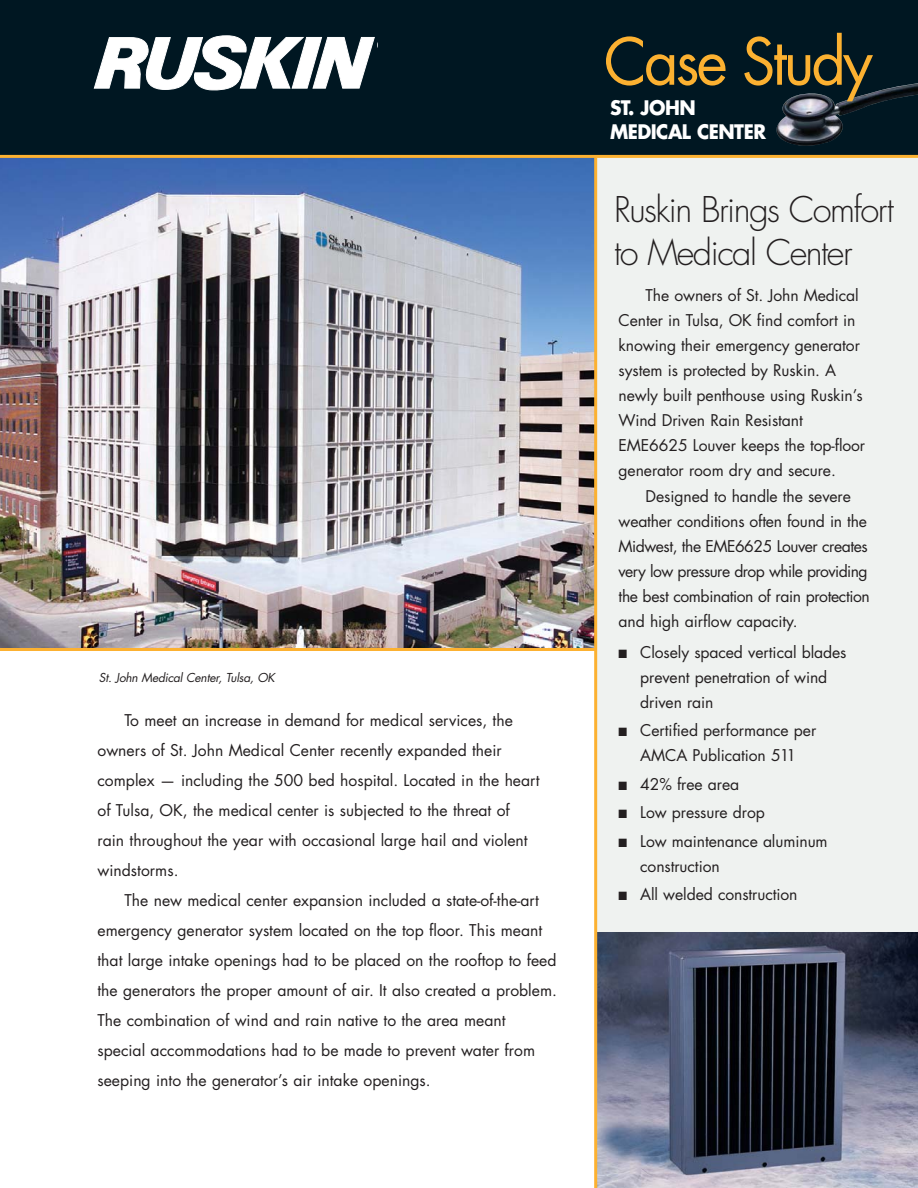
<style>
.page{position:relative;width:918px;height:1188px;background:#fff}
.page>*{position:absolute;margin:0;border:0;box-sizing:border-box;transform-origin:0 0}
.t1{font:63px "Futura";letter-spacing:-.05em;color:#fcb131;scale:.95 1}
.t2{font:300 34.5px/43.5px "Futura";letter-spacing:-.045em;color:#231f20}
.t3{font:700 19.5px/24px "Futura";letter-spacing:-.03em;color:#fff;scale:.95 1}
.t4{font:15.75px/30px "Futura";color:#231f20}
.t5{font:15.75px/25px "Futura";letter-spacing:-.025em;color:#231f20}
.t6{font:italic 12px "Futura";letter-spacing:-.02em;color:#231f20}
</style>
<div class="page">
<img style="left:0;top:158px;width:594px;height:490px">
<div style="left:597px;top:157px;width:321px;height:1031px;background:#eff2f0"></div>
<div style="left:0;top:0;width:918px;height:155px;background:#001722"></div>
<hr style="left:0;top:155px;width:918px;height:3px;background:#fcb131">
<hr style="left:0;top:648px;width:596px;height:3px;background:#fcb131">
<img style="left:597px;top:932px;width:321px;height:256px">
<hr style="left:594px;top:157px;width:3px;height:1031px;background:#fcb131">
<svg style="left:94px;top:36px;width:284px;height:54px"></svg>
<img style="left:776px;top:83px;width:142px;height:63px">
<p class="t6" style="left:99px;top:672px;width:177px">St. John Medical Center, Tulsa, OK</p>
<p class="t4" style="left:97px;top:706px;width:444px;text-indent:27px">To meet an increase in demand for medical services, the owners of St. John Medical Center recently expanded their complex — including the 500 bed hospital. Located in the heart of Tulsa, OK, the medical center is subjected to the threat of rain throughout the year with occasional large hail and violent windstorms.</p>
<p class="t4" style="left:97px;top:886px;width:461px;text-indent:27px">The new medical center expansion included a state-of-the-art emergency generator system located on the top floor. This meant that large intake openings had to be placed on the rooftop to feed the generators the proper amount of air. It also created a problem.<br>The combination of wind and rain native to the area meant special accommodations had to be made to prevent water from seeping into the generator’s air intake openings.</p>
<h1 class="t1" style="left:604px;top:32px;width:285px">Case Study</h1>
<p class="t3" style="left:610px;top:97px;width:166px">ST. JOHN<br>MEDICAL CENTER</p>
<h2 class="t2" style="left:614px;top:191px;width:281px">Ruskin Brings Comfort to Medical Center</h2>
<p class="t4" style="left:619px;top:284px;width:248px;line-height:25px;text-indent:27px">The owners of St. John Medical<br>Center in Tulsa, OK find comfort in knowing their emergency generator system is protected by Ruskin. A newly built penthouse using Ruskin’s<br>Wind Driven Rain Resistant<br>EME6625 Louver keeps the top-floor generator room dry and secure.</p>
<p class="t5" style="left:619px;top:485px;width:253px;text-indent:27px">Designed to handle the severe weather conditions often found in the Midwest, the EME6625 Louver creates very low pressure drop while providing the best combination of rain protection and high airflow capacity.</p>
<p class="t4" style="left:640px;top:641px;width:208px;line-height:25px;text-indent:-22px">■ Closely spaced vertical blades prevent penetration of wind driven rain</p>
<p class="t4" style="left:619px;top:719px;width:199px;line-height:25px;text-align:center">■ Certified performance per<br>AMCA Publication 511</p>
<p class="t4" style="left:619px;top:770px;width:122px">■ 42% free area</p>
<p class="t4" style="left:619px;top:799px;width:148px">■ Low pressure drop</p>
<p class="t4" style="left:640px;top:830px;width:189px;line-height:25px;text-indent:-22px">■ Low maintenance aluminum construction</p>
<p class="t4" style="left:619px;top:881px;width:180px">■ All welded construction</p>
</div>
